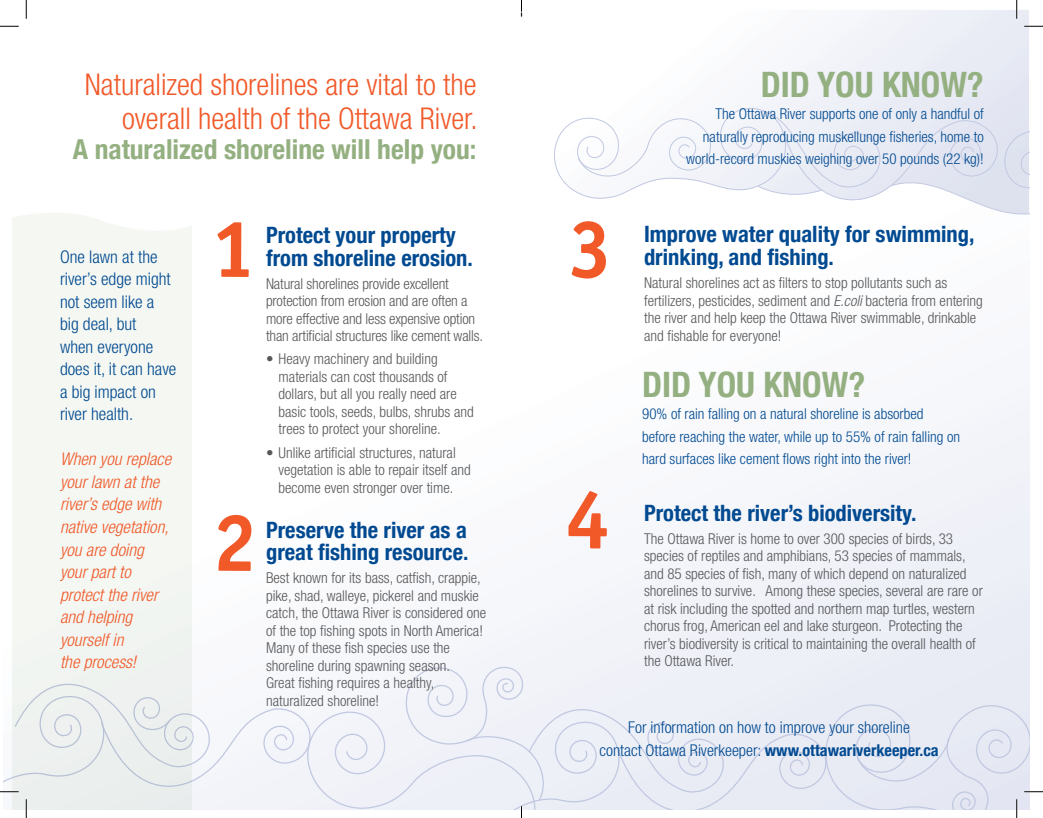
<style>
.page{position:relative;width:1043px;height:818px;background:#fff}
.page>*{position:absolute;margin:0;border:0;box-sizing:border-box;transform-origin:0 0}
.t1{font:700 condensed 35px "Helvetica Neue";color:#94b081}
.t2{font:300 condensed 30px/33.8px "Helvetica Neue";color:#f15929;text-align:right}
.t3{font:700 condensed 27.5px "Helvetica Neue";color:#94b081}
.t4{font:700 condensed 22.5px/22.5px "Helvetica Neue";color:#014a91}
.t5{font:italic 300 condensed 17.5px/22.5px "Helvetica Neue";color:#f15929}
.t6{font:300 condensed 17.5px/22.5px "Helvetica Neue";color:#014a91}
.t7{font:300 condensed 16.25px/22.5px "Helvetica Neue";color:#014a91;text-align:center}
.t8{font:300 condensed 15px/17.5px "Helvetica Neue";color:#57585a}
.t9{font:300 condensed 15px/22.5px "Helvetica Neue";color:#014a91;text-align:right}
.s1{font-style:italic}
.s2{font-weight:700}
</style>
<div class="page">
<div style="left:4px;top:177px;width:1025px;height:632px;background:#fafbfc"></div>
<div style="left:12px;top:184px;width:180px;height:625px;background:#f4f7f2"></div>
<svg style="left:755px;top:10px;width:274px;height:92px"></svg>
<svg style="left:12px;top:184px;width:180px;height:46px"></svg>
<svg style="left:217px;top:222px;width:32px;height:55px"></svg>
<svg style="left:218px;top:515px;width:33px;height:56px"></svg>
<svg style="left:554px;top:102px;width:475px;height:176px"></svg>
<svg style="left:568px;top:491px;width:39px;height:57px"></svg>
<svg style="left:0;top:25px;width:19px;height:2px"></svg>
<svg style="left:1024px;top:25px;width:18px;height:2px"></svg>
<svg style="left:25px;top:0;width:2px;height:19px"></svg>
<svg style="left:1015px;top:0;width:2px;height:19px"></svg>
<svg style="left:520px;top:0;width:2px;height:17px"></svg>
<svg style="left:0;top:664px;width:1042px;height:154px"></svg>
<p class="t2" style="left:85px;top:67px;width:394px">Naturalized shorelines are vital to the overall health of the Ottawa River.</p>
<p class="t3" style="left:73px;top:126px;width:405px">A naturalized shoreline will help you:</p>
<p class="t6" style="left:60px;top:245px;width:118px">One lawn at the river’s edge might not seem like a big deal, but<br>when everyone does it, it can have a big impact on river health.</p>
<p class="t5" style="left:60px;top:448px;width:117px">Whenyoureplace yourlawnatthe river’sedgewith nativevegetation, youaredoing yourpartto protecttheriver andhelping yourselfin theprocess!</p>
<p class="t4" style="left:266px;top:222px;width:208px">Protect your property from shoreline erosion.</p>
<p class="t8" style="left:266px;top:274px;width:218px">Natural shorelines provide excellent protection from erosion and are often a more effective and less expensive option than artificial structures like cement walls.</p>
<p class="t8" style="left:278px;top:350px;width:197px;text-indent:-12px">• Heavy machinery and building materials can cost thousands of dollars, but all you really need are basic tools, seeds, bulbs, shrubs and trees to protect your shoreline.</p>
<p class="t8" style="left:278px;top:443px;width:194px;text-indent:-12px">• Unlike artificial structures, natural vegetation is able to repair itself and become even stronger over time.</p>
<p class="t4" style="left:266px;top:516px;width:204px">Preserve the river as a great fishing resource.</p>
<p class="t8" style="left:266px;top:569px;width:221px">Best known for its bass, catfish, crappie, pike, shad, walleye, pickerel and muskie catch, the Ottawa River is considered one of the top fishing spots in North America!<br>Many of these fish species use the shoreline during spawning season.<br>Great fishing requires a healthy, naturalized shoreline!</p>
<p class="t1" style="left:760px;top:55px;width:224px">DID YOU KNOW?</p>
<p class="t9" style="left:686px;top:103px;width:299px">The Ottawa River supports one of only a handful of naturally reproducing muskellunge fisheries, home to world-record muskies weighing over 50 pounds (22 kg)!</p>
<p class="t4" style="left:644px;top:221px;width:332px">Improve water quality for swimming, drinking, and fishing.</p>
<p class="t8" style="left:644px;top:274px;width:340px">Natural shorelines act as filters to stop pollutants such as fertilizers, pesticides, sediment and <span class="s1">E.coli</span>bacteria from entering the river and help keep the Ottawa River swimmable, drinkable and fishable for everyone!</p>
<p class="t1" style="left:642px;top:355px;width:224px">DID YOU KNOW?</p>
<p class="t9" style="left:642px;top:402px;width:319px;text-align:left">90% of rain falling on a natural shoreline is absorbed before reaching the water, while up to 55% of rain falling on hard surfaces like cement flows right into the river!</p>
<p class="t4" style="left:644px;top:500px;width:274px">Protect the river’s biodiversity.</p>
<p class="t8" style="left:644px;top:529px;width:340px">The Ottawa River is home to over 300 species of birds, 33 species of reptiles and amphibians, 53 species of mammals, and 85 species of fish, many of which depend on naturalized shorelines to survive. Among these species, several are rare or at risk including the spotted and northern map turtles, western chorus frog, American eel and lake sturgeon. Protecting the river’s biodiversity is critical to maintaining the overall health of the Ottawa River.</p>
<p class="t7" style="left:599px;top:716px;width:341px">For information on how to improve your shoreline<br>contact Ottawa Riverkeeper: <span class="s2">www.ottawariverkeeper.ca</span></p>
</div>
